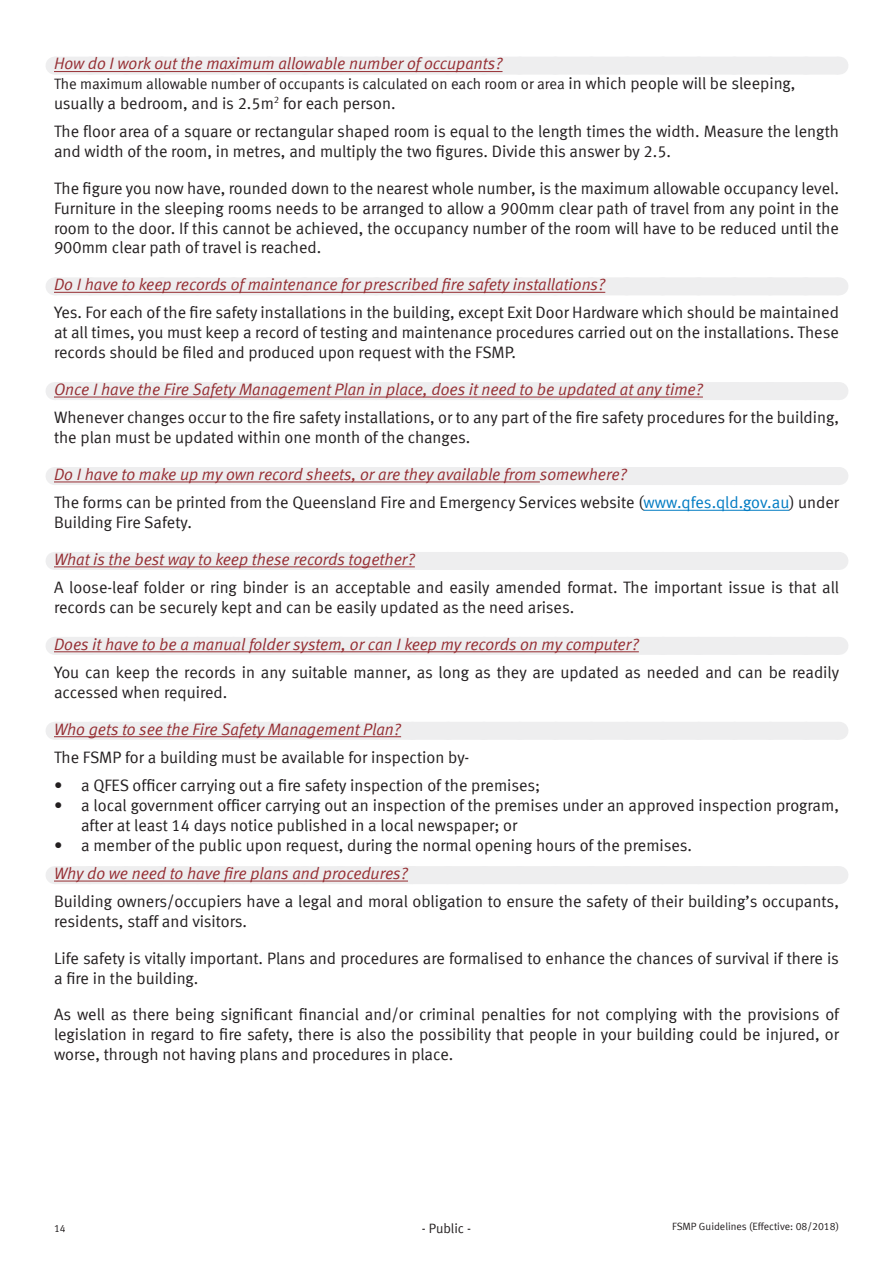
<style>
.page{position:relative;width:893px;height:1263px;background:#fff}
.page>*{position:absolute;margin:0;border:0;box-sizing:border-box;transform-origin:0 0}
.Body1{font:16.5px/19.8px "Meta Normal LF";color:#231f20}
.Question{font:italic 16.5px "Meta Normal LF";color:#962e33}
.Question-2{font:italic 16.5px "Meta Normal";color:#962e33}
.t1{font:15px "Meta Normal LF";color:#231f20}
.t2{font:13.5px "Meta Normal LF";color:#231f20}
.t3{font:10.5px "Meta Normal LF";color:#231f20}
.s1{font-size:16.5px}
.s2{color:#007bc3}
</style>
<div class="page">
<div style="left:54px;top:57px;width:784px;height:18px;background:#eeeeef"></div>
<svg style="left:90px;top:71px;width:413px;height:2px"></svg>
<svg style="left:838px;top:57px;width:1px;height:18px"></svg>
<hr style="left:54px;top:71px;width:448px;height:1px;background:#962e33">
<div style="left:54px;top:277px;width:784px;height:18px;background:#eeeeef"></div>
<svg style="left:90px;top:291px;width:516px;height:2px"></svg>
<svg style="left:838px;top:277px;width:1px;height:18px"></svg>
<hr style="left:54px;top:292px;width:551px;height:1px;background:#962e33">
<div style="left:54px;top:382px;width:784px;height:18px;background:#eeeeef"></div>
<svg style="left:90px;top:396px;width:613px;height:1px"></svg>
<svg style="left:838px;top:382px;width:1px;height:18px"></svg>
<hr style="left:54px;top:397px;width:649px;height:1px;background:#962e33">
<div style="left:54px;top:467px;width:784px;height:18px;background:#eeeeef"></div>
<svg style="left:90px;top:481px;width:450px;height:1px"></svg>
<svg style="left:838px;top:467px;width:1px;height:18px"></svg>
<hr style="left:54px;top:482px;width:486px;height:1px;background:#962e33">
<hr style="left:644px;top:510px;width:145px;height:1px;background:#007bc3">
<div style="left:54px;top:552px;width:784px;height:18px;background:#eeeeef"></div>
<svg style="left:90px;top:567px;width:325px;height:1px"></svg>
<svg style="left:838px;top:552px;width:1px;height:18px"></svg>
<hr style="left:54px;top:566px;width:361px;height:1px;background:#962e33">
<div style="left:54px;top:637px;width:784px;height:18px;background:#eeeeef"></div>
<svg style="left:90px;top:652px;width:549px;height:1px"></svg>
<svg style="left:838px;top:637px;width:1px;height:18px"></svg>
<hr style="left:54px;top:651px;width:585px;height:1px;background:#962e33">
<div style="left:54px;top:722px;width:784px;height:18px;background:#eeeeef"></div>
<svg style="left:90px;top:736px;width:312px;height:2px"></svg>
<svg style="left:838px;top:722px;width:1px;height:18px"></svg>
<hr style="left:54px;top:736px;width:347px;height:1px;background:#962e33">
<div style="left:54px;top:866px;width:784px;height:18px;background:#eeeeef"></div>
<svg style="left:90px;top:880px;width:318px;height:1px"></svg>
<svg style="left:838px;top:866px;width:1px;height:18px"></svg>
<hr style="left:54px;top:881px;width:354px;height:1px;background:#962e33">
<p class="Question" style="left:54px;top:54px;width:450px">How do I work out the maximum allowable number of occupants?</p>
<p class="t1" style="left:54px;top:75px;width:743px">The maximum allowable number of occupants is calculated on each room or area <span class="s1">in which people will be sleeping,</span></p>
<p class="Body1" style="left:54px;top:93px;width:343px">usually a bedroom, and is 2.5m<sup>2</sup> for each person.</p>
<p class="Body1" style="left:54px;top:121px;width:786px">The floor area of a square or rectangular shaped room is equal to the length times the width. Measure the length and width of the room, in metres, and multiply the two figures. Divide this answer by 2.5.</p>
<p class="Body1" style="left:54px;top:178px;width:786px;text-align:justify">The figure you now have, rounded down to the nearest whole number, is the maximum allowable occupancy level.<br>Furniture in the sleeping rooms needs to be arranged to allow a 900mm clear path of travel from any point in the room to the door. If this cannot be achieved, the occupancy number of the room will have to be reduced until the 900mm clear path of travel is reached.</p>
<p class="Question" style="left:54px;top:275px;width:553px">Do I have to keep records of maintenance for prescribed fire safety installations?</p>
<p class="Body1" style="left:54px;top:303px;width:786px;text-align:justify">Yes. For each of the fire safety installations in the building, except Exit Door Hardware which should be maintained at all times, you must keep a record of testing and maintenance procedures carried out on the installations. These records should be filed and produced upon request with the FSMP.</p>
<p class="Question" style="left:54px;top:380px;width:650px">Once I have the Fire Safety Management Plan in place, does it need to be updated at any time?</p>
<p class="Body1" style="left:54px;top:407px;width:786px">Whenever changes occur to the fire safety installations, or to any part of the fire safety procedures for the building, the plan must be updated within one month of the changes.</p>
<p class="Question" style="left:54px;top:464px;width:574px">Do I have to make up my own record sheets, or are they available from somewhere?</p>
<p class="Body1" style="left:54px;top:492px;width:786px">The forms can be printed from the Queensland Fire and Emergency Services website (<span class="s2">www.qfes.qld.gov.au</span>) under<br>Building Fire Safety.</p>
<p class="Question" style="left:54px;top:549px;width:362px">What is the best way to keep these records together?</p>
<p class="Body1" style="left:54px;top:577px;width:787px">A loose-leaf folder or ring binder is an acceptable and easily amended format. The important issue is that all records can be securely kept and can be easily updated as the need arises.</p>
<p class="Question" style="left:54px;top:634px;width:586px">Does it have to be a manual folder system, or can I keep my records on my computer?</p>
<p class="Body1" style="left:54px;top:662px;width:787px">You can keep the records in any suitable manner, as long as they are updated as needed and can be readily accessed when required.</p>
<p class="Question-2" style="left:54px;top:719px;width:349px">Who gets to see the Fire Safety Management Plan?</p>
<p class="Body1" style="left:54px;top:747px;width:417px">The FSMP for a building must be available for inspection by-</p>
<p class="Body1" style="left:54px;top:775px;width:488px">• a QFES officer carrying out a fire safety inspection of the premises;</p>
<p class="Body1" style="left:81px;top:795px;width:759px;text-indent:-27px">• a local government officer carrying out an inspection of the premises under an approved inspection program, after at least 14 days notice published in a local newspaper; or</p>
<p class="Body1" style="left:54px;top:835px;width:640px">• a member of the public upon request, during the normal opening hours of the premises.</p>
<p class="Question-2" style="left:54px;top:864px;width:355px">Why do we need to have fire plans and procedures?</p>
<p class="Body1" style="left:54px;top:891px;width:786px">Building owners/occupiers have a legal and moral obligation to ensure the safety of their building’s occupants, residents, staff and visitors.</p>
<p class="Body1" style="left:54px;top:948px;width:786px">Life safety is vitally important. Plans and procedures are formalised to enhance the chances of survival if there is a fire in the building.</p>
<p class="Body1" style="left:54px;top:1004px;width:787px;text-align:justify">As well as there being significant financial and/or criminal penalties for not complying with the provisions of legislation in regard to fire safety, there is also the possibility that people in your building could be injured, or worse, through not having plans and procedures in place.</p>
<p class="t3" style="left:54px;top:1222px;width:13px">14</p>
<p class="t3" style="left:672px;top:1221px;width:168px">FSMP Guidelines (Effective: 08/2018)</p>
<p class="t2" style="left:422px;top:1221px;width:51px">- Public -</p>
</div>
